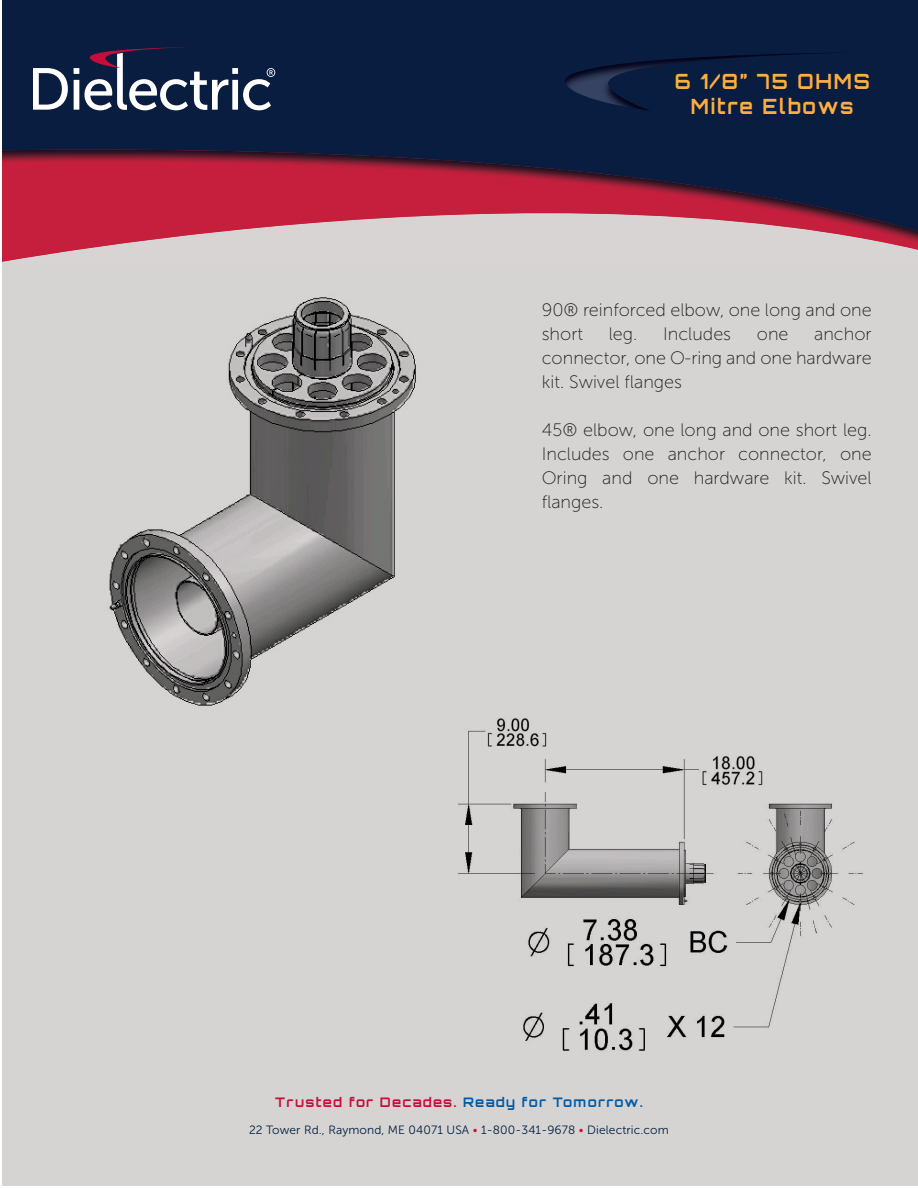
<style>
.page{position:relative;width:918px;height:1188px;background:#fff}
.page>*{position:absolute;margin:0;border:0;box-sizing:border-box;transform-origin:0 0}
.t1{font:700 21px/25.2px "Orbitron";letter-spacing:.09em;color:#ffad40;text-align:center;scale:.93 1}
.t2{font:18px/24px "Museo Sans 100";color:#231f20;text-align:justify}
.t3{font:700 13.2px "Orbitron";letter-spacing:.1em;color:#c80d3a}
.t4{font:12px "Museo Sans 300";letter-spacing:.01em;color:#001e41}
.s1{color:#005ca7}
.s2{color:#c80d3a}
</style>
<div class="page">
<div style="left:2px;top:76px;width:916px;height:1110px;background:#d6d4d3"></div>
<svg style="left:2px;top:1px;width:916px;height:252px;background:#4d324f"></svg>
<img style="left:562px;top:51px;width:289px;height:62px">
<img style="left:565px;top:53px;width:285px;height:58px">
<svg style="left:33px;top:47px;width:242px;height:63px;background:#44506a"></svg>
<img style="left:109px;top:297px;width:307px;height:409px">
<img style="left:457px;top:718px;width:406px;height:333px">
<p class="t1" style="left:675px;top:68px;width:211px">6 1/8” 75 OHMS<br>Mitre Elbows</p>
<p class="t2" style="left:542px;top:298px;width:331px">90® reinforced elbow, one long and one short</p>
<p class="t2" style="left:542px;top:322px;width:331px;text-indent:272px">anchor connector, one O-ring and one hardware kit. Swivel flanges</p>
<p class="t2" style="left:542px;top:418px;width:331px">45® elbow, one long and one short leg.<br>Includes one anchor connector, one Oring and one hardware kit. Swivel flanges.</p>
<p class="t2" style="left:609px;top:322px;width:30px">leg.</p>
<p class="t2" style="left:663px;top:322px;width:69px">Includes</p>
<p class="t2" style="left:757px;top:322px;width:33px">one</p>
<p class="t3" style="left:275px;top:1094px;width:369px">Trusted for Decades. <span class="s1">Ready for Tomorrow.</span></p>
<p class="t4" style="left:249px;top:1123px;width:421px">22 Tower Rd., Raymond, ME 04071 USA <span class="s2">•</span> 1-800-341-9678 <span class="s2">•</span> Dielectric.com</p>
</div>
